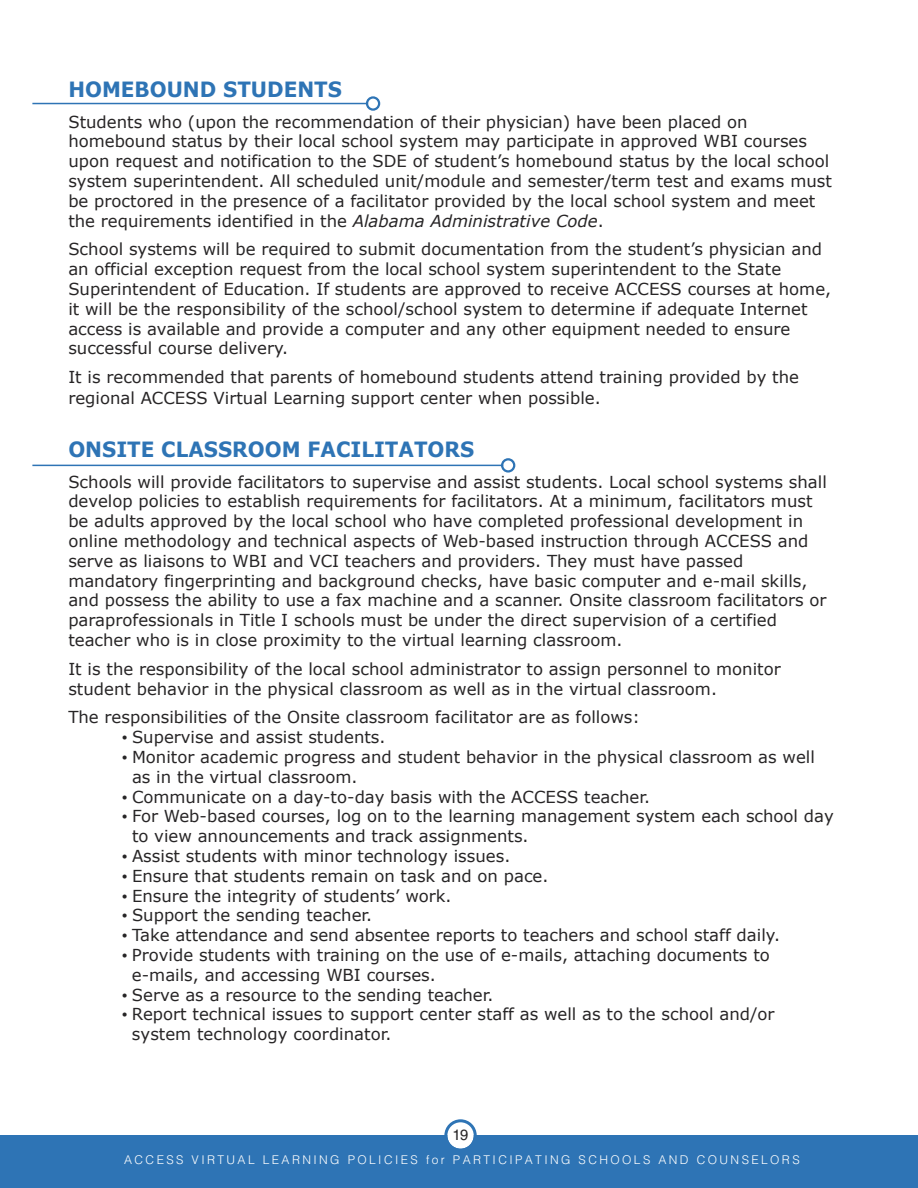
<style>
.page{position:relative;width:918px;height:1188px;background:#fff}
.page>*{position:absolute;margin:0;border:0;box-sizing:border-box;transform-origin:0 0}
.t1{font:700 21px "Verdana";color:#2e74b5;scale:.95 1}
.t2{font:16.5px/19.8px "Verdana";color:#272526}
.t3{font:15px "Helvetica";color:#272526}
.t4{font:300 12px "Helvetica";letter-spacing:.2em;color:#fff}
.s1{font-style:italic}
.s2{font-family:"Times New Roman"}
</style>
<div class="page">
<div style="left:0;top:1135px;width:918px;height:53px;background:#2e74b5"></div>
<svg style="left:444px;top:1119px;width:33px;height:30px"></svg>
<hr style="left:32px;top:103px;width:340px;height:1px;background:#2e74b5">
<svg style="left:366px;top:96px;width:14px;height:15px"></svg>
<hr style="left:32px;top:465px;width:475px;height:1px;background:#2e74b5">
<svg style="left:501px;top:458px;width:14px;height:15px"></svg>
<p class="t1" style="left:68px;top:76px;width:290px">HOMEBOUND STUDENTS</p>
<p class="t2" style="left:68px;top:111px;width:765px">Students who (upon the recommendation of their physician) have been placed on homebound status by their local school system may participate in approved WBI courses upon request and notification to the SDE of student’s homebound status by the local school system superintendent. All scheduled unit/module and semester/term test and exams must be proctored in the presence of a facilitator provided by the local school system and meet the requirements identified in the <span class="s1">Alabama Administrative Code</span>.</p>
<p class="t2" style="left:68px;top:239px;width:764px">School systems will be required to submit documentation from the student’s physician and an official exception request from the local school system superintendent to the State Superintendent of Education. If students are approved to receive ACCESS courses at home, it will be the responsibility of the school/school system to determine if adequate Internet access is available and provide a computer and any other equipment needed to ensure successful course delivery.</p>
<p class="t2" style="left:68px;top:366px;width:732px;line-height:21px">It is recommended that parents of homebound students attend training provided by the regional ACCESS Virtual Learning support center when possible.</p>
<p class="t1" style="left:68px;top:436px;width:429px">ONSITE CLASSROOM FACILITATORS</p>
<p class="t2" style="left:68px;top:471px;width:760px">Schools will provide facilitators to supervise and assist students. Local school systems shall develop policies to establish requirements for facilitators. At a minimum, facilitators must be adults approved by the local school who have completed professional development in online methodology and technical aspects of Web-based instruction through ACCESS and serve as liaisons to WBI and VCI teachers and providers. They must have passed mandatory fingerprinting and background checks, have basic computer and e-mail skills, and possess the ability to use a fax machine and a scanner. Onsite classroom facilitators or paraprofessionals in Title I schools must be under the direct supervision of a certified teacher who is in close proximity to the virtual learning classroom.</p>
<p class="t2" style="left:68px;top:658px;width:714px">It is the responsibility of the local school administrator to assign personnel to monitor student behavior in the physical classroom as well as in the virtual classroom.</p>
<p class="t2" style="left:68px;top:707px;width:573px">The responsibilities of the Onsite classroom facilitator are as follows:</p>
<p class="t2" style="left:122px;top:727px;width:265px"><span class="s2">•</span> Supervise and assist students.</p>
<p class="t2" style="left:132px;top:746px;width:684px;text-indent:-10px"><span class="s2">•</span> Monitor academic progress and student behavior in the physical classroom as well as in the virtual classroom.</p>
<p class="t2" style="left:122px;top:786px;width:530px"><span class="s2">•</span> Communicate on a day-to-day basis with the ACCESS teacher.</p>
<p class="t2" style="left:132px;top:806px;width:703px;text-indent:-10px"><span class="s2">•</span> For Web-based courses, log on to the learning management system each school day to view announcements and track assignments.</p>
<p class="t2" style="left:122px;top:845px;width:390px"><span class="s2">•</span> Assist students with minor technology issues.</p>
<p class="t2" style="left:122px;top:865px;width:428px"><span class="s2">•</span> Ensure that students remain on task and on pace.</p>
<p class="t2" style="left:122px;top:885px;width:331px"><span class="s2">•</span> Ensure the integrity of students’ work.</p>
<p class="t2" style="left:122px;top:905px;width:252px"><span class="s2">•</span> Support the sending teacher.</p>
<p class="t2" style="left:122px;top:925px;width:660px"><span class="s2">•</span> Take attendance and send absentee reports to teachers and school staff daily.</p>
<p class="t2" style="left:132px;top:944px;width:639px;text-indent:-10px"><span class="s2">•</span> Provide students with training on the use of e-mails, attaching documents to e-mails, and accessing WBI courses.</p>
<p class="t2" style="left:122px;top:984px;width:373px"><span class="s2">•</span> Serve as a resource to the sending teacher.</p>
<p class="t2" style="left:132px;top:1004px;width:644px;text-indent:-10px"><span class="s2">•</span> Report technical issues to support center staff as well as to the school and/or system technology coordinator.</p>
<p class="t3" style="left:453px;top:1126px;width:17px">19</p>
<p class="t4" style="left:124px;top:1150px;width:677px">ACCESS VIRTUAL LEARNING POLICIES for PARTICIPATING SCHOOLS AND COUNSELORS</p>
</div>
